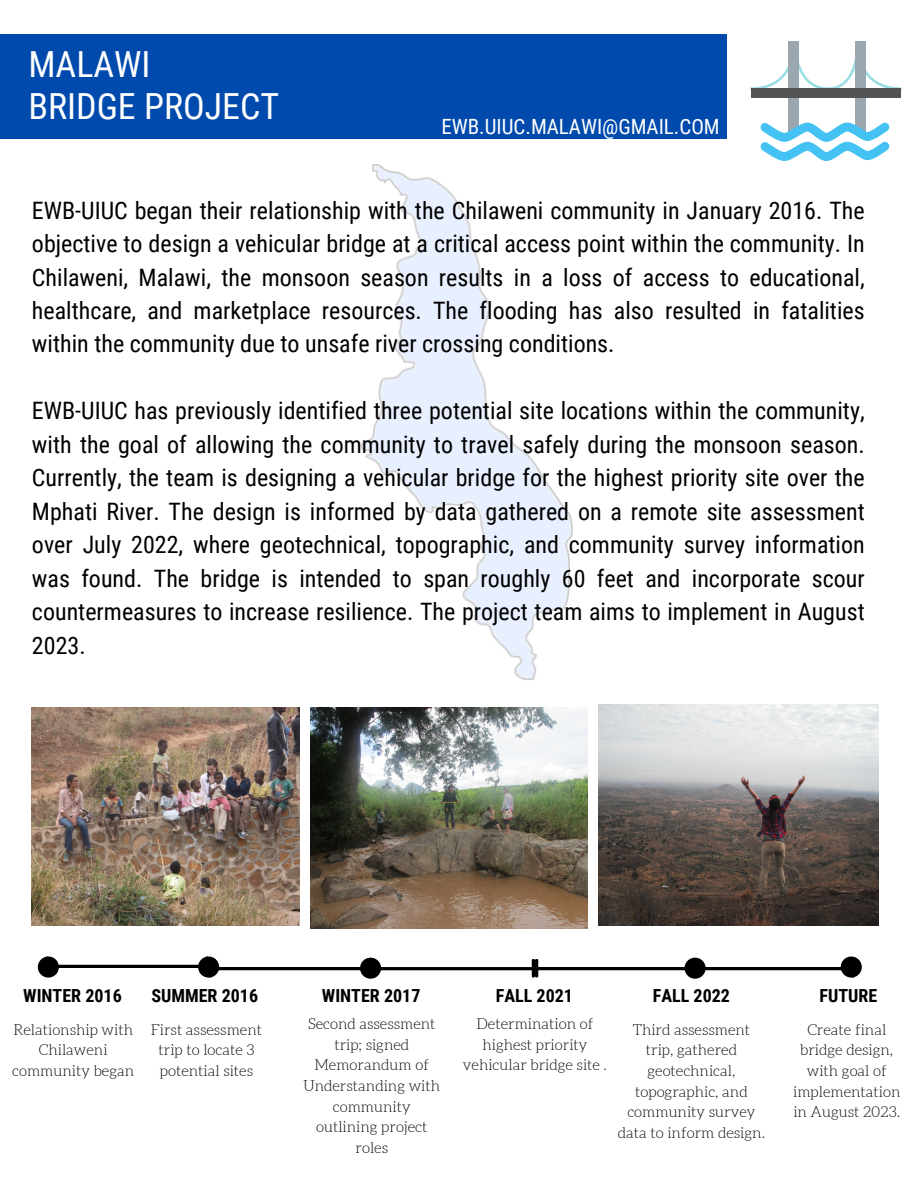
<style>
.page{position:relative;width:918px;height:1188px;background:#fff}
.page>*{position:absolute;margin:0;border:0;box-sizing:border-box;transform-origin:0 0}
.t1{font:36px "Roboto Condensed";color:#fff}
.t2{font:24px/33.5px "Roboto Condensed";color:#000;text-align:justify}
.t3{font:21px "Roboto Condensed";color:#fff}
.t4{font:700 18px "Roboto Condensed";color:#000}
.t5{font:300 15px/20.7px "Aleo";color:#000;text-align:center}
</style>
<div class="page">
<div style="left:0;top:34px;width:726px;height:105px;background:#004aad"></div>
<svg style="left:750px;top:41px;width:152px;height:49px"></svg>
<div style="left:788px;top:41px;width:11px;height:93px;background:#9aa7b1"></div>
<div style="left:855px;top:41px;width:10px;height:93px;background:#9aa7b1"></div>
<svg style="left:760px;top:118px;width:130px;height:43px"></svg>
<div style="left:751px;top:89px;width:150px;height:9px;background:#545454"></div>
<div style="left:841px;top:957px;width:21px;height:21px;background:#000;border-radius:50%"></div>
<svg style="left:52px;top:957px;width:803px;height:21px"></svg>
<div style="left:38px;top:957px;width:21px;height:21px;background:#000;border-radius:50%"></div>
<img style="left:361px;top:164px;width:212px;height:517px">
<img style="left:311px;top:707px;width:276px;height:222px">
<img style="left:32px;top:707px;width:268px;height:218px">
<img style="left:598px;top:705px;width:281px;height:220px">
<div style="left:685px;top:958px;width:21px;height:21px;background:#000;border-radius:50%"></div>
<div style="left:360px;top:958px;width:21px;height:21px;background:#000;border-radius:50%"></div>
<p class="t1" style="left:28px;top:43px;width:124px">MALAWI</p>
<p class="t1" style="left:28px;top:86px;width:252px">BRIDGE PROJECT</p>
<p class="t3" style="left:441px;top:114px;width:280px">EWB.UIUC.MALAWI@GMAIL.COM</p>
<p class="t2" style="left:32px;top:194px;width:834px">EWB-UIUC began their relationship with the Chilaweni community in January 2016. The objective to design a vehicular bridge at a critical access point within the community. In Chilaweni, Malawi, the monsoon season results in a loss of access to educational, healthcare, and marketplace resources. The flooding has also resulted in fatalities within the community due to unsafe river crossing conditions.</p>
<p class="t2" style="left:32px;top:394px;width:834px">EWB-UIUC has previously identified three potential site locations within the community, with the goal of allowing the community to travel safely during the monsoon season.<br>Currently, the team is designing a vehicular bridge for the highest priority site over the Mphati River. The design is informed by data gathered on a remote site assessment over July 2022, where geotechnical, topographic, and community survey information was found. The bridge is intended to span roughly 60 feet and incorporate scour countermeasures to increase resilience. The project team aims to implement in August 2023.</p>
<p class="t4" style="left:151px;top:985px;width:108px">SUMMER 2016</p>
<p class="t4" style="left:322px;top:986px;width:100px">WINTER 2017</p>
<p class="t4" style="left:496px;top:986px;width:79px">FALL 2021</p>
<p class="t4" style="left:653px;top:985px;width:79px">FALL 2022</p>
<p class="t4" style="left:820px;top:985px;width:59px">FUTURE</p>
<p class="t5" style="left:303px;top:1014px;width:138px">Second assessment trip; signed<br>Memorandum of<br>Understanding with community outlining project roles</p>
<p class="t5" style="left:618px;top:1019px;width:149px">Third assessment trip, gathered geotechnical, topographic, and community survey data to inform design.</p>
<p class="t4" style="left:23px;top:985px;width:100px">WINTER 2016</p>
<p class="t5" style="left:12px;top:1019px;width:123px">Relationship with<br>Chilaweni community began</p>
<p class="t5" style="left:151px;top:1019px;width:113px">First assessment trip to locate 3 potential sites</p>
<p class="t5" style="left:793px;top:1019px;width:109px">Create final bridge design, with goal of implementation in August 2023.</p>
<p class="t5" style="left:463px;top:1014px;width:146px">Determination of highest priority vehicular bridge site .</p>
</div>
